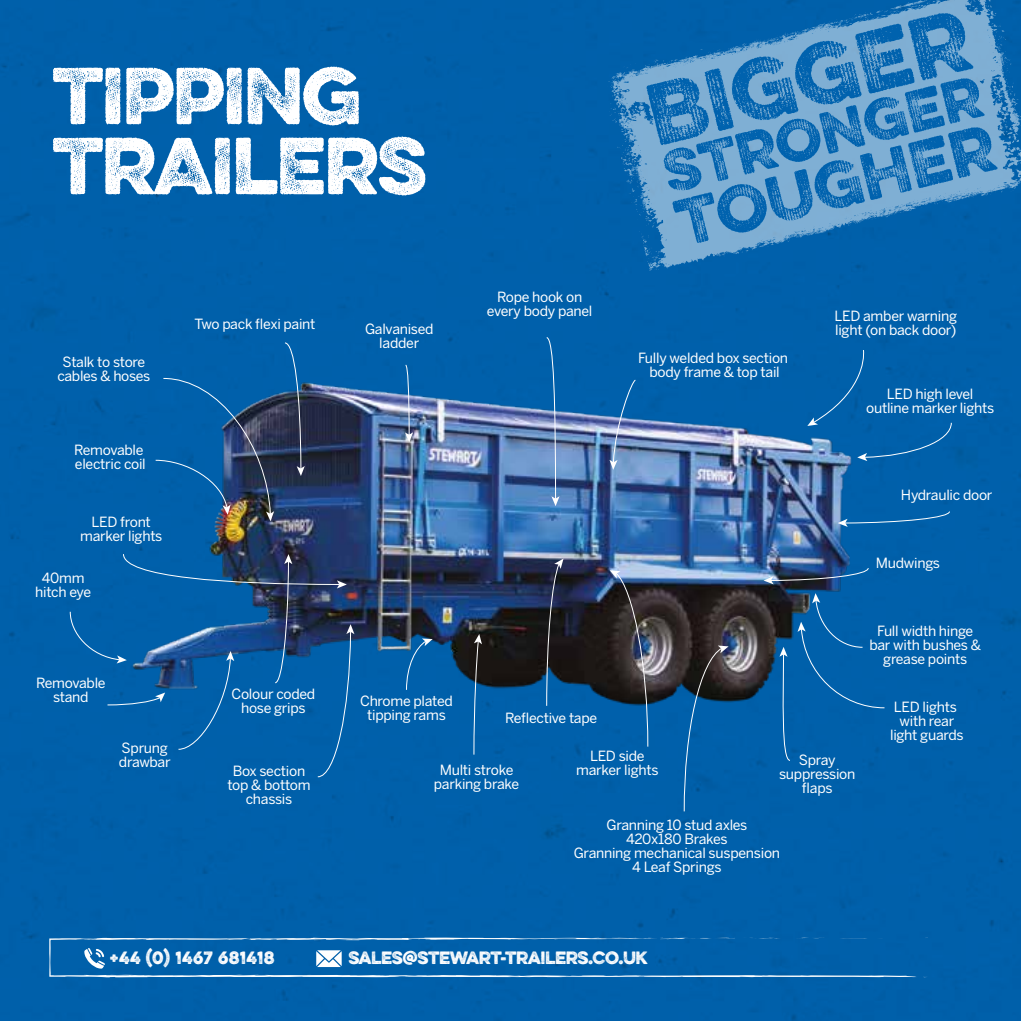
<style>
.page{position:relative;width:1021px;height:1021px;background:#fff}
.page>*{position:absolute;margin:0;border:0;box-sizing:border-box;transform-origin:0 0}
.t1{font:300 78.2px "Eveleth";color:#0062ae}
.t2{font:72px/70px "Eveleth Dot";letter-spacing:-.03em;color:#fff}
.t3{font:300 59.2px "Eveleth";color:#0062ae}
.t4{font:300 52.8px "Eveleth";color:#0062ae}
.t5{font:16px "Eveleth";letter-spacing:-.03em;color:#fff}
.t6{font:16px "Eveleth";letter-spacing:.02em;color:#fff}
.t7{font:14px/14px "Benton Sans";letter-spacing:-.02em;color:#fff;text-align:center}
</style>
<div class="page">
<div style="left:0;top:0;width:1020px;height:1020px;background:#0062ae"></div>
<svg style="left:608px;top:0;width:412px;height:244px;fill:#7faed3"></svg>
<svg style="left:49px;top:937px;width:879px;height:41px"></svg>
<img style="left:90px;top:244px;width:799px;height:593px">
<img style="left:155px;top:377px;width:119px;height:144px">
<svg style="left:284px;top:342px;width:21px;height:134px"></svg>
<svg style="left:404px;top:364px;width:9px;height:78px"></svg>
<svg style="left:545px;top:336px;width:14px;height:170px"></svg>
<svg style="left:609px;top:379px;width:27px;height:91px"></svg>
<svg style="left:807px;top:349px;width:145px;height:112px"></svg>
<svg style="left:837px;top:510px;width:113px;height:17px"></svg>
<svg style="left:763px;top:567px;width:106px;height:17px"></svg>
<svg style="left:797px;top:593px;width:88px;height:115px"></svg>
<svg style="left:779px;top:646px;width:12px;height:115px"></svg>
<svg style="left:683px;top:645px;width:45px;height:167px"></svg>
<svg style="left:69px;top:553px;width:285px;height:224px"></svg>
<svg style="left:405px;top:638px;width:27px;height:53px"></svg>
<svg style="left:473px;top:634px;width:9px;height:121px"></svg>
<svg style="left:545px;top:558px;width:18px;height:148px"></svg>
<img style="left:609px;top:570px;width:40px;height:177px">
<h2 class="t2" style="left:52px;top:59px;width:376px">TIPPING<br>TRAILERS</h2>
<p class="t7" style="left:57px;top:354px;width:94px">Stalk to store cables &amp; hoses</p>
<p class="t7" style="left:74px;top:443px;width:73px;text-align:left">Removable electric coil</p>
<p class="t7" style="left:80px;top:514px;width:84px">LED front marker lights</p>
<p class="t7" style="left:35px;top:570px;width:57px">40mm hitch eye</p>
<p class="t7" style="left:194px;top:316px;width:122px">Two pack flexi paint</p>
<p class="t7" style="left:365px;top:322px;width:70px">Galvanised ladder</p>
<p class="t7" style="left:487px;top:290px;width:107px">Rope hook on every body panel</p>
<h1 class="t1" style="left:634px;top:59px;width:331px;rotate:-14deg">BIGGER</h1>
<h3 class="t4" style="left:654px;top:134px;width:328px;rotate:-14deg">STRONGER</h3>
<h3 class="t3" style="left:666px;top:180px;width:328px;rotate:-14deg">TOUGHER</h3>
<p class="t7" style="left:638px;top:351px;width:152px">Fully welded box section body frame &amp; top tail</p>
<p class="t7" style="left:834px;top:308px;width:124px;text-align:left">LED amber warning light (on back door)</p>
<p class="t7" style="left:866px;top:387px;width:129px">LED high level outline marker lights</p>
<p class="t7" style="left:900px;top:488px;width:93px">Hydraulic door</p>
<p class="t7" style="left:875px;top:555px;width:66px">Mudwings</p>
<p class="t7" style="left:869px;top:623px;width:113px">Full width hinge bar with bushes &amp; grease points</p>
<p class="t7" style="left:36px;top:675px;width:71px">Removable stand</p>
<p class="t7" style="left:119px;top:740px;width:53px;text-align:left">Sprung drawbar</p>
<p class="t7" style="left:232px;top:686px;width:85px">Colour coded hose grips</p>
<p class="t7" style="left:360px;top:693px;width:94px">Chrome plated tipping rams</p>
<p class="t7" style="left:505px;top:710px;width:94px">Reflective tape</p>
<p class="t7" style="left:576px;top:749px;width:84px">LED side marker lights</p>
<p class="t7" style="left:227px;top:763px;width:85px">Box section top &amp; bottom chassis</p>
<p class="t7" style="left:434px;top:762px;width:87px">Multi stroke parking brake</p>
<p class="t7" style="left:779px;top:753px;width:78px">Spray suppression flaps</p>
<p class="t7" style="left:573px;top:817px;width:208px">Granning 10 stud axles<br>420x180 Brakes<br>Granning mechanical suspension<br>4 Leaf Springs</p>
<p class="t6" style="left:110px;top:945px;width:166px">+44 (0) 1467 681418</p>
<p class="t5" style="left:348px;top:945px;width:301px">SALES@STEWART-TRAILERS.CO.UK</p>
<p class="t7" style="left:890px;top:700px;width:75px">LED lights with rear light guards</p>
</div>
